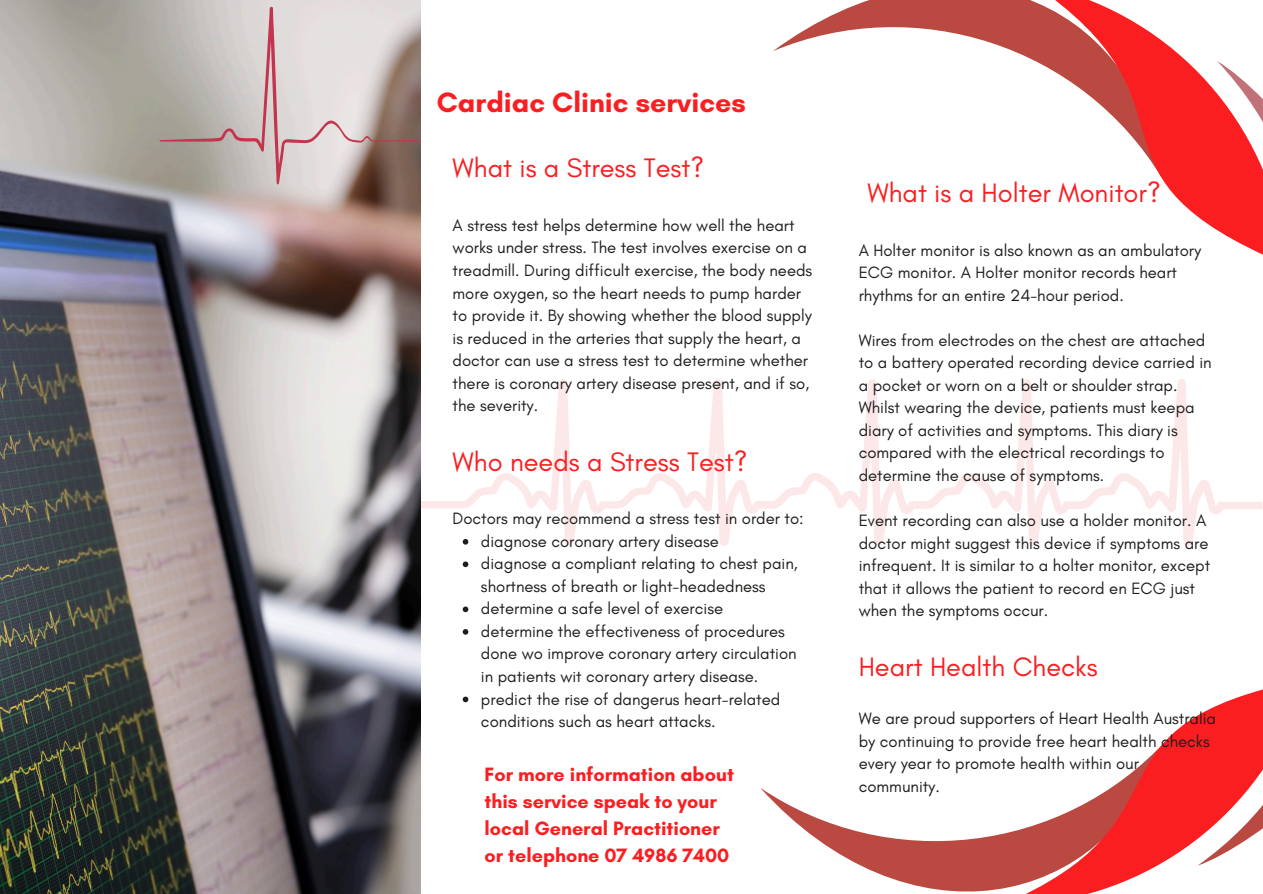
<style>
.page{position:relative;width:1263px;height:894px;background:#fff}
.page>*{position:absolute;margin:0;border:0;box-sizing:border-box;transform-origin:0 0}
.t1{font:700 28.5px "Glacial Indifference";color:#fa1e21}
.t2{font:27.15px "Glacial Indifference";color:#fa1e21}
.t3{font:700 19.65px/27px "Glacial Indifference";color:#fa1e21}
.t4{font:16.65px/22.5px "Glacial Indifference";color:#1d1d1b}
</style>
<div class="page">
<img style="left:0;top:0;width:421px;height:893px">
<svg style="left:773px;top:0;width:186px;height:51px"></svg>
<svg style="left:959px;top:0;width:304px;height:255px"></svg>
<svg style="left:760px;top:788px;width:204px;height:104px"></svg>
<svg style="left:964px;top:689px;width:299px;height:204px"></svg>
<svg style="left:421px;top:379px;width:841px;height:167px"></svg>
<svg style="left:463px;top:539px;width:5px;height:5px"></svg>
<svg style="left:463px;top:561px;width:5px;height:6px"></svg>
<svg style="left:463px;top:606px;width:5px;height:6px"></svg>
<svg style="left:463px;top:629px;width:5px;height:5px"></svg>
<svg style="left:463px;top:696px;width:5px;height:6px"></svg>
<svg style="left:159px;top:7px;width:262px;height:177px;background:#c4b7b4"></svg>
<h1 class="t1" style="left:437px;top:85px;width:310px">Cardiac Clinic services</h1>
<h2 class="t2" style="left:453px;top:151px;width:253px">What is a Stress Test?</h2>
<p class="t4" style="left:453px;top:214px;width:361px">A stress test helps determine how well the heart works under stress. The test involves exercise on a treadmill. During difficult exercise, the body needs more oxygen, so the heart needs to pump harder to provide it. By showing whether the blood supply is reduced in the arteries that supply the heart, a doctor can use a stress test to determine whether there is coronary artery disease present, and if so, the severity.</p>
<h3 class="t2" style="left:453px;top:445px;width:296px">Who needs a Stress Test?</h3>
<p class="t4" style="left:453px;top:507px;width:353px">Doctors may recommend a stress test in order to:</p>
<p class="t4" style="left:481px;top:529px;width:239px">diagnose coronary artery disease</p>
<p class="t4" style="left:481px;top:552px;width:318px">diagnose a compliant relating to chest pain, shortness of breath or light-headedness</p>
<p class="t4" style="left:481px;top:597px;width:244px">determine a safe level of exercise</p>
<p class="t4" style="left:481px;top:619px;width:317px">determine the effectiveness of procedures done wo improve coronary artery circulation in patients wit coronary artery disease.</p>
<p class="t4" style="left:481px;top:687px;width:301px">predict the rise of dangerus heart-related conditions such as heart attacks.</p>
<p class="t3" style="left:485px;top:760px;width:251px">For more information about this service speak to your local General Practitioner or telephone 07 4986 7400</p>
<p class="t2" style="left:867px;top:176px;width:295px">What is a Holter Monitor?</p>
<h2 class="t4" style="left:859px;top:239px;width:344px">A Holter monitor is also known as an ambulatory<br>ECG monitor. A Holter monitor records heart rhythms for an entire 24-hour period.</h2>
<p class="t4" style="left:859px;top:329px;width:354px">Wires from electrodes on the chest are attached to a battery operated recording device carried in a pocket or worn on a belt or shoulder strap.<br>Whilst wearing the device, patients must keepa diary of activities and symptoms. This diary is compared with the electrical recordings to determine the cause of symptoms.</p>
<p class="t4" style="left:859px;top:509px;width:353px">Event recording can also use a holder monitor. A doctor might suggest this device if symptoms are infrequent. It is similar to a holter monitor, except that it allows the patient to record en ECG just when the symptoms occur.</p>
<p class="t2" style="left:859px;top:650px;width:240px">Heart Health Checks</p>
<p class="t4" style="left:859px;top:706px;width:359px">We are proud supporters of Heart Health Australia by continuing to provide free heart health checks every year to promote health within our community.</p>
</div>
